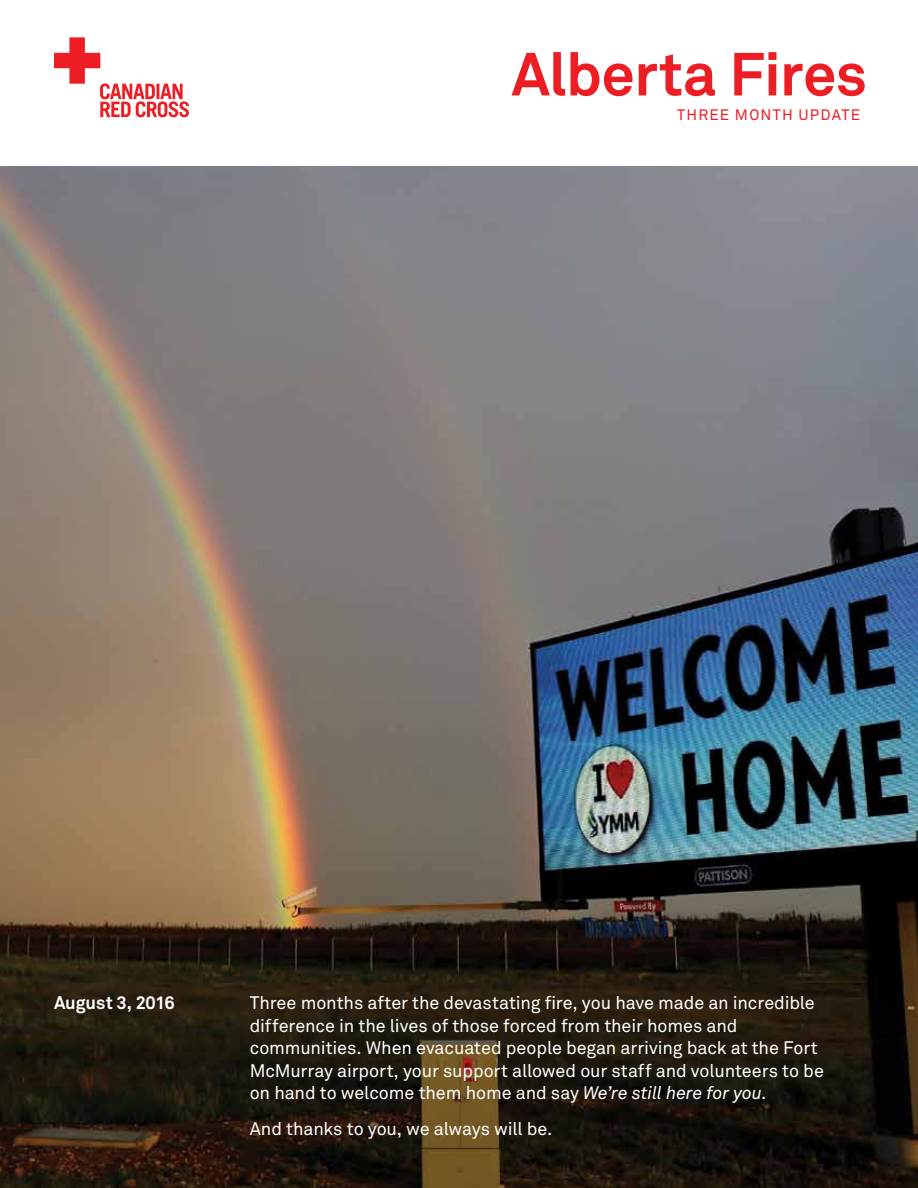
<style>
.page{position:relative;width:918px;height:1188px;background:#fff}
.page>*{position:absolute;margin:0;border:0;box-sizing:border-box;transform-origin:0 0}
.t1{font:700 60px "Akkurat Std";letter-spacing:-.01em;color:#ed1d24}
.t2{font:18px/22.5px "Akkurat Std";letter-spacing:-.005em;color:#fff}
.t3{font:700 18px "Akkurat Std";letter-spacing:-.01em;color:#fff}
.t4{font:15px "Akkurat Std";letter-spacing:.075em;color:#ed1d24}
.s1{font-style:italic}
</style>
<div class="page">
<img style="left:0;top:166px;width:918px;height:1022px">
<svg style="left:54px;top:37px;width:135px;height:80px"></svg>
<h1 class="t1" style="left:512px;top:37px;width:357px">Alberta Fires</h1>
<p class="t4" style="left:677px;top:106px;width:184px">THREE MONTH UPDATE</p>
<p class="t3" style="left:54px;top:992px;width:122px">August 3, 2016</p>
<p class="t2" style="left:250px;top:992px;width:576px">Three months after the devastating fire, you have made an incredible difference in the lives of those forced from their homes and communities. When evacuated people began arriving back at the Fort McMurray airport, your support allowed our staff and volunteers to be on hand to welcome them home and say <span class="s1">We’re still here for you</span>.</p>
<p class="t2" style="left:250px;top:1118px;width:304px">And thanks to you, we always will be.</p>
</div>
